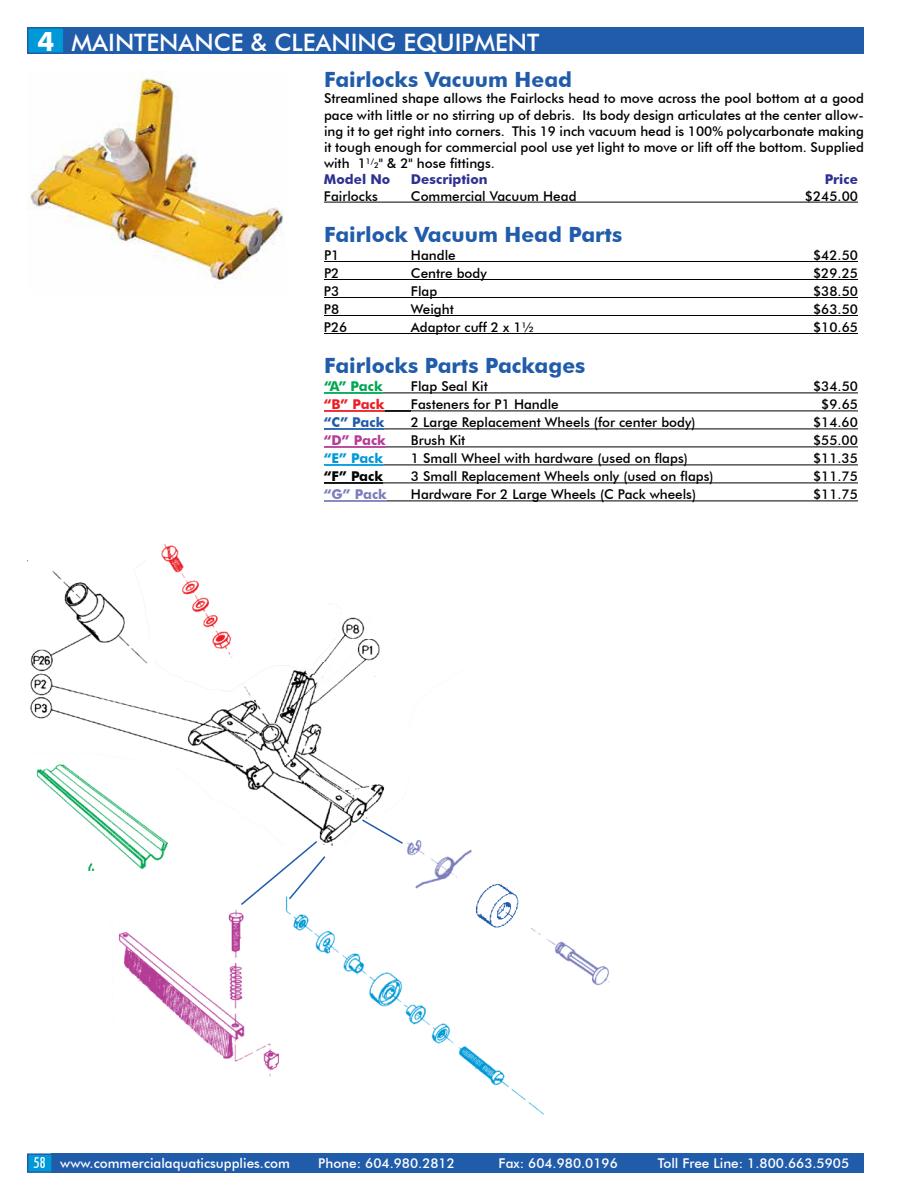
<style>
.page{position:relative;width:918px;height:1188px;background:#fff}
.page>*{position:absolute;margin:0;border:0;box-sizing:border-box;transform-origin:0 0}
.t1{font:700 27px "Futura BT";color:#fff}
.t2{font:500 24px "Futura BT";color:#fff}
.t3{font:700 21px "Futura BT";color:#205caa}
.t4{font:500 condensed 15px "Futura BT";color:#fff}
.t5{font:500 13.5px/16.2px "Futura BT";color:#000}
.t6{font:500 13.5px "Futura BT";color:#fff}
.t7{font:700 13.5px "Futura BT";color:#2e3192}
.t8{font:700 13.5px "Futura BT";color:#00a651}
.t9{font:700 13.5px "Futura BT";color:#ed1c24}
.t10{font:700 13.5px "Futura BT";color:#205caa}
.t11{font:700 13.5px "Futura BT";color:#b43c96}
.t12{font:700 13.5px "Futura BT";color:#0099d8}
.t13{font:700 13.5px "Futura BT";color:#000}
.t14{font:700 13.5px "Futura BT";color:#7b7ebc}
.s1{font-size:7.8px}
.s2{font-weight:700;color:#2e3192}
</style>
<div class="page">
<div style="left:52px;top:1153px;width:812px;height:20px;background:#205caa"></div>
<div style="left:28px;top:28px;width:36px;height:25px;background:#0099d8"></div>
<div style="left:27px;top:27px;width:38px;height:27px;border:2px solid #205caa"></div>
<div style="left:27px;top:1153px;width:26px;height:20px;background:#0099d8;border:2px solid #205caa"></div>
<div style="left:63px;top:27px;width:801px;height:27px;background:#205caa"></div>
<img style="left:27px;top:561px;width:358px;height:285px">
<img style="left:285px;top:907px;width:259px;height:208px">
<img style="left:150px;top:544px;width:100px;height:113px">
<img style="left:28px;top:761px;width:145px;height:110px">
<img style="left:118px;top:909px;width:161px;height:168px">
<img style="left:405px;top:840px;width:205px;height:153px">
<img style="left:458px;top:871px;width:69px;height:68px">
<svg style="left:239px;top:840px;width:88px;height:67px"></svg>
<svg style="left:360px;top:818px;width:43px;height:27px"></svg>
<div style="left:342px;top:559px;width:130px;height:100px;background:#fff"></div>
<img style="left:305px;top:603px;width:60px;height:59px">
<img style="left:345px;top:639px;width:45px;height:44px">
<img style="left:28px;top:71px;width:256px;height:211px">
<hr style="left:324px;top:202px;width:534px;height:1px;background:#000">
<hr style="left:324px;top:261px;width:534px;height:1px;background:#000">
<hr style="left:324px;top:279px;width:534px;height:1px;background:#000">
<hr style="left:324px;top:297px;width:534px;height:1px;background:#000">
<hr style="left:324px;top:315px;width:534px;height:1px;background:#000">
<hr style="left:324px;top:333px;width:534px;height:1px;background:#000">
<hr style="left:324px;top:392px;width:59px;height:2px;background:#00a651">
<hr style="left:383px;top:392px;width:475px;height:1px;background:#000">
<hr style="left:324px;top:410px;width:61px;height:2px;background:#ed1c24">
<hr style="left:385px;top:410px;width:26px;height:2px;background:#000">
<hr style="left:411px;top:410px;width:447px;height:1px;background:#000">
<hr style="left:324px;top:428px;width:60px;height:2px;background:#205caa">
<hr style="left:384px;top:428px;width:474px;height:1px;background:#000">
<hr style="left:324px;top:446px;width:62px;height:2px;background:#b43c96">
<hr style="left:386px;top:446px;width:472px;height:1px;background:#000">
<hr style="left:324px;top:464px;width:59px;height:2px;background:#0099d8">
<hr style="left:383px;top:464px;width:475px;height:1px;background:#000">
<hr style="left:324px;top:482px;width:59px;height:2px;background:#000">
<hr style="left:383px;top:482px;width:475px;height:1px;background:#000">
<hr style="left:324px;top:500px;width:63px;height:2px;background:#7b7ebc">
<hr style="left:387px;top:500px;width:471px;height:1px;background:#000">
<h1 class="t1" style="left:37px;top:25px;width:18px">4</h1>
<h2 class="t2" style="left:72px;top:28px;width:469px">MAINTENANCE &amp; CLEANING EQUIPMENT</h2>
<h3 class="t3" style="left:324px;top:67px;width:250px">Fairlocks Vacuum Head</h3>
<p class="t5" style="left:324px;top:90px;width:542px">Streamlined shape allows the Fairlocks head to move across the pool bottom at a good pace with little or no stirring up of debris. Its body design articulates at the center allow&shy;ing it to get right into corners. This 19 inch vacuum head is 100% polycarbonate making it tough enough for commercial pool use yet light to move or lift off the bottom. Supplied with 1<sup>1/</sup><span class="s1">2</span>" &amp; 2" hose fittings.<br><span class="s2">Model No</span></p>
<p class="t7" style="left:411px;top:171px;width:78px">Description</p>
<p class="t7" style="left:825px;top:171px;width:35px">Price</p>
<p class="t5" style="left:324px;top:188px;width:55px">Fairlocks</p>
<p class="t5" style="left:411px;top:188px;width:167px">Commercial Vacuum Head</p>
<p class="t5" style="left:805px;top:188px;width:55px">$245.00</p>
<h3 class="t3" style="left:324px;top:222px;width:300px">Fairlock Vacuum Head Parts</h3>
<p class="t5" style="left:324px;top:247px;width:17px">P1</p>
<p class="t5" style="left:411px;top:247px;width:46px">Handle</p>
<p class="t5" style="left:813px;top:247px;width:46px">$42.50</p>
<p class="t5" style="left:324px;top:265px;width:17px">P2</p>
<p class="t5" style="left:411px;top:265px;width:77px">Centre body</p>
<p class="t5" style="left:813px;top:265px;width:46px">$29.25</p>
<p class="t5" style="left:324px;top:283px;width:17px">P3</p>
<p class="t5" style="left:411px;top:283px;width:28px">Flap</p>
<p class="t5" style="left:813px;top:283px;width:46px">$38.50</p>
<p class="t5" style="left:324px;top:301px;width:17px">P8</p>
<p class="t5" style="left:411px;top:301px;width:44px">Weight</p>
<p class="t5" style="left:813px;top:301px;width:46px">$63.50</p>
<p class="t5" style="left:324px;top:319px;width:25px">P26</p>
<p class="t5" style="left:411px;top:319px;width:125px">Adaptor cuff 2 x 1½</p>
<p class="t5" style="left:813px;top:319px;width:46px">$10.65</p>
<h3 class="t3" style="left:324px;top:353px;width:263px">Fairlocks Parts Packages</h3>
<p class="t8" style="left:324px;top:378px;width:60px">“A” Pack</p>
<p class="t5" style="left:411px;top:378px;width:78px">Flap Seal Kit</p>
<p class="t5" style="left:813px;top:378px;width:46px">$34.50</p>
<p class="t9" style="left:324px;top:396px;width:62px">“B” Pack</p>
<p class="t5" style="left:411px;top:396px;width:149px">Fasteners for P1 Handle</p>
<p class="t5" style="left:821px;top:396px;width:38px">$9.65</p>
<p class="t10" style="left:324px;top:414px;width:62px">“C” Pack</p>
<p class="t5" style="left:411px;top:414px;width:286px">2 Large Replacement Wheels (for center body)</p>
<p class="t5" style="left:813px;top:414px;width:46px">$14.60</p>
<p class="t11" style="left:324px;top:432px;width:63px">“D” Pack</p>
<p class="t5" style="left:411px;top:432px;width:56px">Brush Kit</p>
<p class="t5" style="left:813px;top:432px;width:46px">$55.00</p>
<p class="t12" style="left:324px;top:450px;width:61px">“E” Pack</p>
<p class="t5" style="left:411px;top:450px;width:278px">1 Small Wheel with hardware (used on flaps)</p>
<p class="t5" style="left:813px;top:450px;width:46px">$11.35</p>
<p class="t13" style="left:324px;top:468px;width:61px">“F” Pack</p>
<p class="t5" style="left:411px;top:468px;width:304px">3 Small Replacement Wheels only (used on flaps)</p>
<p class="t5" style="left:813px;top:468px;width:46px">$11.75</p>
<p class="t14" style="left:324px;top:486px;width:64px">“G” Pack</p>
<p class="t5" style="left:411px;top:486px;width:287px">Hardware For 2 Large Wheels (C Pack wheels)</p>
<p class="t5" style="left:813px;top:486px;width:46px">$11.75</p>
<p class="t4" style="left:34px;top:1154px;width:13px">58</p>
<p class="t6" style="left:60px;top:1155px;width:231px">www.commercialaquaticsupplies.com</p>
<p class="t6" style="left:318px;top:1155px;width:138px">Phone: 604.980.2812</p>
<p class="t6" style="left:499px;top:1155px;width:121px">Fax: 604.980.0196</p>
<p class="t6" style="left:658px;top:1155px;width:193px">Toll Free Line: 1.800.663.5905</p>
</div>
